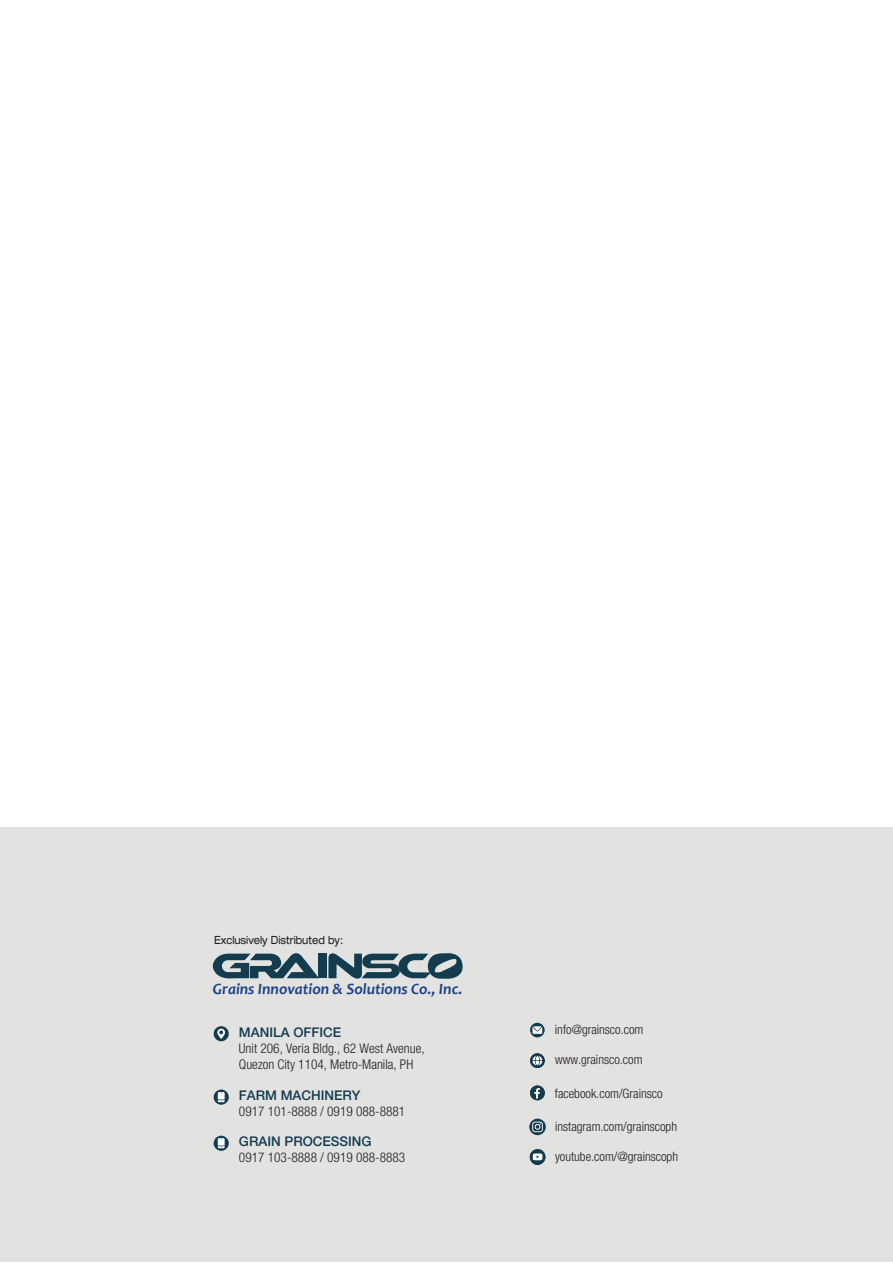
<style>
.page{position:relative;width:893px;height:1263px;background:#fff}
.page>*{position:absolute;margin:0;border:0;box-sizing:border-box;transform-origin:0 0}
.t1{font:italic 700 15.75px "Candara";color:#1d4386}
.t2{font:13.35px/16px "Helvetica Neue LT 47 Lt Cn";color:#211e1e}
.t3{font:13.35px "Helvetica Neue LT 65 Md";color:#133c4f}
.t4{font:12.9px "Helvetica Neue LT 47 Lt Cn";color:#211e1e}
.t5{font:11.25px "Helvetica Neue LT 53 Ex";color:#211e1e;scale:.84 1}
</style>
<div class="page">
<div style="left:0;top:827px;width:893px;height:435px;background:#e2e2e1"></div>
<svg style="left:213px;top:953px;width:106px;height:26px"></svg>
<div style="left:318px;top:954px;width:9px;height:24px;background:#133c4f"></div>
<svg style="left:328px;top:953px;width:135px;height:26px"></svg>
<svg style="left:214px;top:1026px;width:15px;height:15px"></svg>
<svg style="left:217px;top:1029px;width:8px;height:10px"></svg>
<svg style="left:214px;top:1089px;width:15px;height:16px"></svg>
<svg style="left:218px;top:1092px;width:7px;height:10px"></svg>
<svg style="left:214px;top:1136px;width:15px;height:15px"></svg>
<svg style="left:218px;top:1138px;width:7px;height:10px"></svg>
<svg style="left:530px;top:1023px;width:15px;height:14px"></svg>
<svg style="left:532px;top:1026px;width:10px;height:8px"></svg>
<svg style="left:530px;top:1053px;width:15px;height:15px"></svg>
<svg style="left:532px;top:1056px;width:10px;height:9px"></svg>
<svg style="left:530px;top:1085px;width:15px;height:15px"></svg>
<svg style="left:532px;top:1088px;width:10px;height:10px"></svg>
<div style="left:530px;top:1149px;width:15px;height:16px;background:#133c4f;border-radius:50%"></div>
<svg style="left:532px;top:1153px;width:11px;height:8px"></svg>
<svg style="left:529px;top:1118px;width:17px;height:17px"></svg>
<svg style="left:532px;top:1121px;width:11px;height:11px"></svg>
<p class="t5" style="left:214px;top:932px;width:155px">Exclusively Distributed by:</p>
<p class="t1" style="left:213px;top:979px;width:251px">Grains Innovation &amp; Solutions Co., Inc.</p>
<p class="t3" style="left:239px;top:1024px;width:104px">MANILA OFFICE</p>
<p class="t2" style="left:239px;top:1040px;width:187px">Unit 206, Veria Bldg., 62 West Avenue,<br>Quezon City 1104, Metro-Manila, PH</p>
<p class="t3" style="left:239px;top:1088px;width:123px">FARM MACHINERY</p>
<p class="t2" style="left:239px;top:1104px;width:168px">0917 101-8888 / 0919 088-8881</p>
<p class="t3" style="left:239px;top:1133px;width:134px">GRAIN PROCESSING</p>
<p class="t2" style="left:239px;top:1149px;width:168px">0917 103-8888 / 0919 088-8883</p>
<p class="t4" style="left:555px;top:1022px;width:90px">info@grainsco.com</p>
<p class="t4" style="left:555px;top:1052px;width:89px">www.grainsco.com</p>
<p class="t4" style="left:555px;top:1086px;width:109px">facebook.com/Grainsco</p>
<p class="t4" style="left:555px;top:1119px;width:123px">instagram.com/grainscoph</p>
<p class="t4" style="left:555px;top:1149px;width:124px">youtube.com/@grainscoph</p>
</div>
